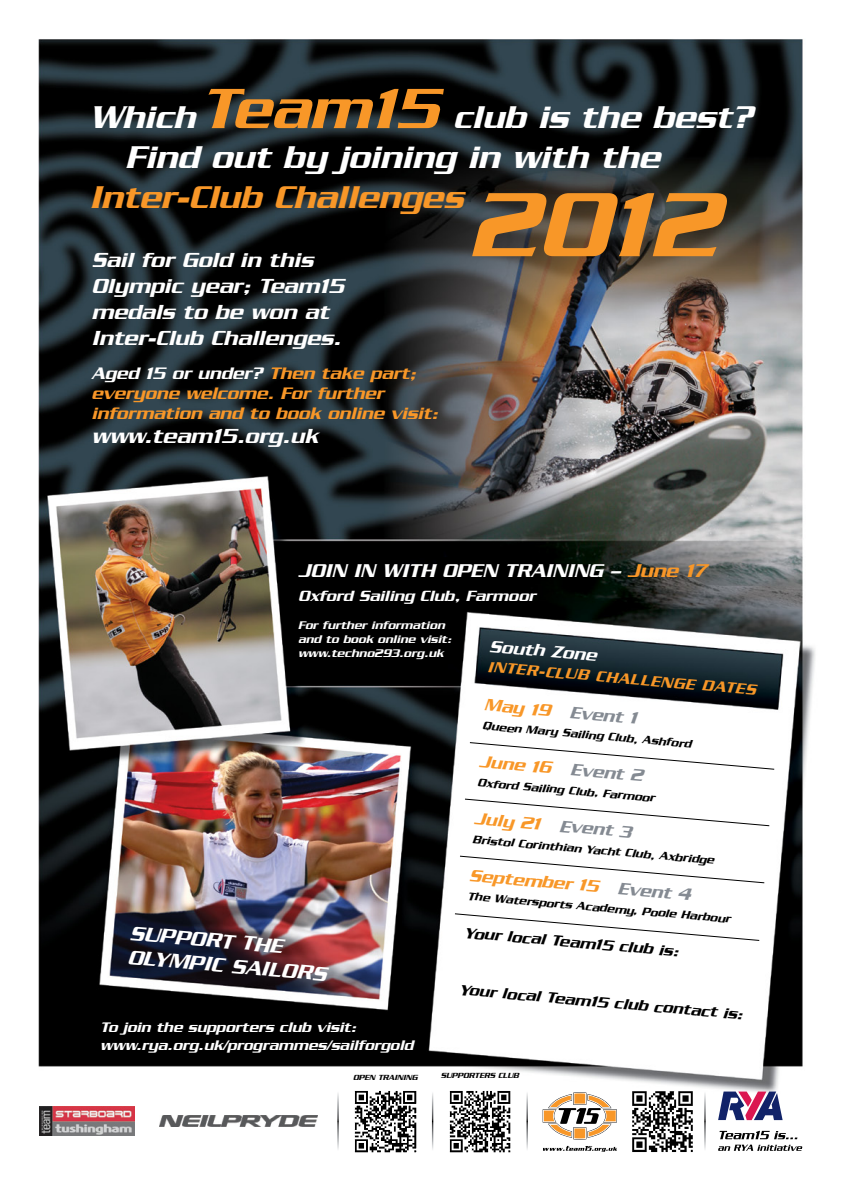
<style>
.page{position:relative;width:842px;height:1191px;background:#fff}
.page>*{position:absolute;margin:0;border:0;box-sizing:border-box;transform-origin:0 0}
.t1{font:italic 500 98.5px "Serpentine";color:#f89728}
.t2{font:italic 500 34px/40px "Serpentine";color:#fff}
.t3{font:italic 500 34px "Serpentine";color:#f89728}
.t4{font:italic 500 22px/26px "Serpentine";color:#fff}
.t5{font:italic 500 21.6px/24px "Serpentine";color:#fff}
.t6{font:italic 500 20px "Serpentine";color:#fff}
.t7{font:italic 500 18px/20px "Serpentine";color:#f89728}
.t8{font:italic 500 18px "Serpentine";color:#848a92}
.t9{font:italic 500 18px "Serpentine";color:#fff}
.t10{font:italic 500 16px "Serpentine";color:#000}
.t11{font:italic 500 16px "Serpentine";color:#fff}
.t12{font:italic 500 16px "Serpentine";color:#f89728}
.t13{font:italic 500 15px/18px "Serpentine";color:#fff}
.t14{font:italic 500 12px "Serpentine";color:#000}
.t15{font:italic 500 12px/14px "Serpentine";color:#fff}
.t16{font:italic 500 8px "Serpentine";color:#000}
.s1{font-size:61.2px;color:#f89728}
.s2{color:#fff}
.s3{color:#f89728}
.s4{color:#848a92}
</style>
<div class="page">
<img style="left:38px;top:39px;width:777px;height:1113px">
<img style="left:159px;top:1115px;width:158px;height:11px">
<img style="left:40px;top:1106px;width:95px;height:30px">
<svg style="left:543px;top:1145px;width:74px;height:6px"></svg>
<svg style="left:543px;top:1092px;width:74px;height:47px"></svg>
<hr style="left:704px;top:1091px;width:2px;height:59px;background:#fff">
<hr style="left:337px;top:1091px;width:2px;height:59px;background:#fff">
<hr style="left:432px;top:1091px;width:1px;height:59px;background:#fff">
<hr style="left:526px;top:1091px;width:2px;height:59px;background:#fff">
<svg style="left:718px;top:1130px;width:84px;height:20px"></svg>
<svg style="left:718px;top:1091px;width:65px;height:29px"></svg>
<img style="left:631px;top:1089px;width:63px;height:63px">
<img style="left:448px;top:1089px;width:64px;height:64px">
<img style="left:354px;top:1089px;width:63px;height:64px">
<svg style="left:470px;top:742px;width:304px;height:27px"></svg>
<svg style="left:465px;top:799px;width:304px;height:27px"></svg>
<svg style="left:460px;top:856px;width:304px;height:27px"></svg>
<svg style="left:455px;top:913px;width:304px;height:27px"></svg>
<h2 class="t2" style="left:125px;top:97px;width:628px;text-indent:-36px">Which <span class="s1">Team15</span> club is the best?<br>Find out by joining in with the</h2>
<h2 class="t3" style="left:89px;top:178px;width:375px">Inter-Club Challenges</h2>
<h1 class="t1" style="left:468px;top:169px;width:251px">2012</h1>
<p class="t4" style="left:91px;top:246px;width:254px">Sail for Gold in this<br>Olympic year; Team15 medals to be won at<br>Inter-Club Challenges.</p>
<p class="t7" style="left:91px;top:363px;width:348px"><span class="s2">Aged 15 or under?</span> Then take part; everyone welcome. For further information and to book online visit:</p>
<p class="t4" style="left:91px;top:423px;width:228px">www.team15.org.uk</p>
<p class="t6" style="left:298px;top:559px;width:410px">JOIN IN WITH OPEN TRAINING – <span class="s3">June 17</span></p>
<p class="t11" style="left:298px;top:587px;width:239px">Oxford Sailing Club, Farmoor</p>
<p class="t15" style="left:298px;top:618px;width:155px">For further information and to book online visit: www.techno293.org.uk</p>
<p class="t9" style="left:490px;top:636px;width:109px;rotate:5deg">South Zone</p>
<p class="t12" style="left:488px;top:657px;width:271px;rotate:5deg">INTER-CLUB CHALLENGE DATES</p>
<p class="t8" style="left:485px;top:694px;width:155px;rotate:5deg"><span class="s3">May 19</span> Event 1</p>
<p class="t14" style="left:483px;top:719px;width:211px;rotate:5deg">Queen Mary Sailing Club, Ashford</p>
<p class="t14" style="left:478px;top:775px;width:179px;rotate:5deg">Oxford Sailing Club, Farmoor</p>
<p class="t7" style="left:480px;top:751px;width:166px;rotate:5deg">June 16 <span class="s4">Event 2</span></p>
<p class="t7" style="left:475px;top:808px;width:159px;rotate:5deg">July 21 <span class="s4">Event 3</span></p>
<p class="t14" style="left:473px;top:832px;width:244px;rotate:5deg">Bristol Corinthian Yacht Club, Axbridge</p>
<p class="t7" style="left:470px;top:865px;width:223px;rotate:5deg">September 15 <span class="s4">Event 4</span></p>
<p class="t14" style="left:468px;top:889px;width:265px;rotate:5deg">The Watersports Academy, Poole Harbour</p>
<p class="t10" style="left:465px;top:923px;width:216px;rotate:5deg">Your local Team15 club is:</p>
<p class="t10" style="left:460px;top:980px;width:286px;rotate:5deg">Your local Team15 club contact is:</p>
<p class="t5" style="left:131px;top:920px;width:201px;rotate:5deg">SUPPORT THE<br>OLYMPIC SAILORS</p>
<p class="t13" style="left:100px;top:1017px;width:314px">To join the supporters club visit: www.rya.org.uk/programmes/sailforgold</p>
<p class="t16" style="left:353px;top:1072px;width:66px">OPEN TRAINING</p>
<p class="t16" style="left:441px;top:1071px;width:80px">SUPPORTERS CLUB</p>
</div>
